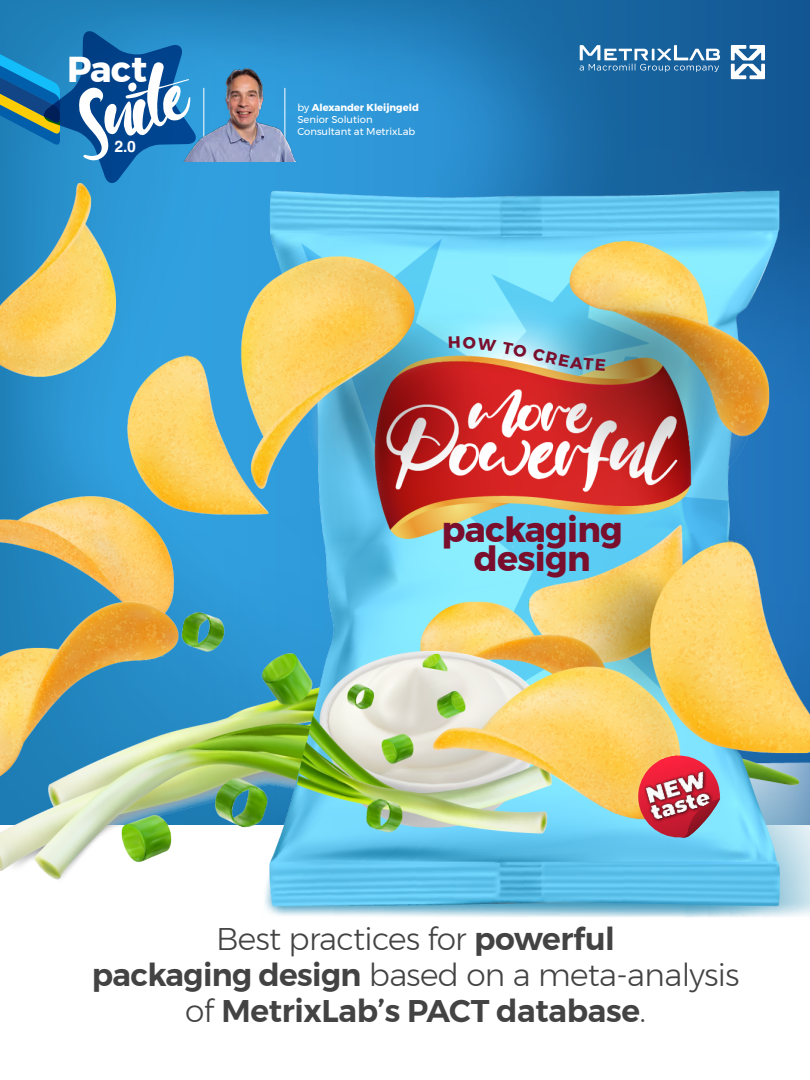
<style>
.page{position:relative;width:810px;height:1080px;background:#fff}
.page>*{position:absolute;margin:0;border:0;box-sizing:border-box;transform-origin:0 0}
.t1{font:700 36px "Montserrat";color:#fff}
.t2{font:700 35px/29.9px "Montserrat";letter-spacing:-.02em;color:#7a0f2d;text-align:center}
.t3{font:600 31.25px/36.2px "Montserrat";letter-spacing:-.01em;color:#434343;text-align:center}
.t4{font:700 15.75px "Helvetica";color:#fff}
.t5{font:10px/12px "Montserrat";color:#fff}
.s1{font-weight:700}
.s2{font-weight:300}
</style>
<div class="page">
<svg style="left:0;top:0;width:810px;height:181px;background:#1f77b4"></svg>
<img style="left:0;top:181px;width:810px;height:736px">
<svg style="left:731px;top:45px;width:34px;height:34px"></svg>
<svg style="left:580px;top:45px;width:140px;height:27px;background:#5089b5"></svg>
<img style="left:121px;top:348px;width:157px;height:175px">
<img style="left:0;top:185px;width:121px;height:209px">
<img style="left:0;top:487px;width:183px;height:108px">
<img style="left:0;top:595px;width:183px;height:191px">
<svg style="left:634px;top:756px;width:86px;height:84px;background:#c0737b"></svg>
<img style="left:198px;top:59px;width:105px;height:103px">
<svg style="left:0;top:29px;width:198px;height:156px;background:#3280b5"></svg>
<svg style="left:449px;top:336px;width:157px;height:35px;background:#a2c2c5"></svg>
<p class="t1" style="left:67px;top:41px;width:81px">Pact</p>
<p class="t4" style="left:114px;top:137px;width:23px">2.0</p>
<p class="t5" style="left:297px;top:102px;width:123px">by <span class="s1">Alexander Kleijngeld<br></span>Senior Solution<br>Consultant at MetrixLab</p>
<p class="t2" style="left:442px;top:514px;width:183px">packaging design</p>
<p class="t3" style="left:92px;top:921px;width:649px"><span class="s2">Best practices for</span> powerful<br>packaging design <span class="s2">based on a meta-analysis of</span> MetrixLab’s PACT database<span class="s2">.</span></p>
</div>
